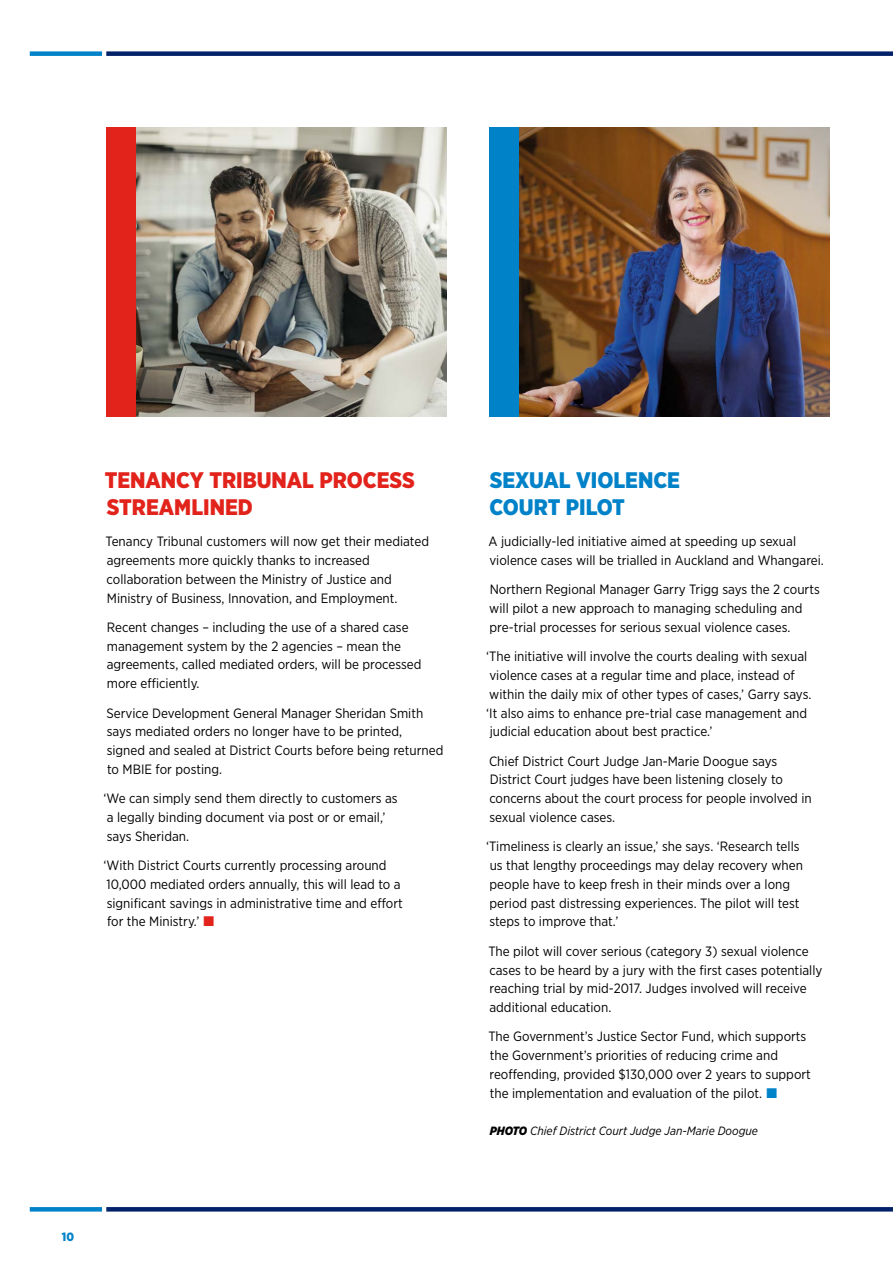
<style>
.page{position:relative;width:893px;height:1263px;background:#fff}
.page>*{position:absolute;margin:0;border:0;box-sizing:border-box;transform-origin:0 0}
.t1{font:900 22.5px/27px "Gotham Narrow";color:#e2231b}
.t2{font:900 22.5px/27px "Gotham Narrow";color:#0082c9}
.t3{font:13.5px/18.8px "Gotham Narrow";color:#000}
.t4{font:italic 12px "Gotham Narrow";color:#000}
.t5{font:900 12px "Gotham Narrow";color:#0082c9}
.s1{font-weight:900}
</style>
<div class="page">
<svg style="left:30px;top:1207px;width:72px;height:4px"></svg>
<div style="left:30px;top:51px;width:72px;height:5px;background:#0082c9"></div>
<svg style="left:106px;top:1207px;width:787px;height:4px;background:#06256b"></svg>
<div style="left:106px;top:51px;width:787px;height:5px;background:#022169"></div>
<img style="left:136px;top:128px;width:310px;height:289px">
<img style="left:519px;top:128px;width:310px;height:289px">
<div style="left:106px;top:128px;width:30px;height:289px;background:#e2231b"></div>
<div style="left:489px;top:128px;width:30px;height:289px;background:#0082c9"></div>
<h1 class="t1" style="left:105px;top:466px;width:312px">TENANCY TRIBUNAL PROCESS<br>STREAMLINED</h1>
<p class="t3" style="left:106px;top:532px;width:325px">Tenancy Tribunal customers will now get their mediated agreements more quickly thanks to increased collaboration between the Ministry of Justice and Ministry of Business, Innovation, and Employment.</p>
<p class="t3" style="left:107px;top:617px;width:316px">Recent changes – including the use of a shared case management system by the 2 agencies – mean the agreements, called mediated orders, will be processed more efficiently.</p>
<p class="t3" style="left:107px;top:703px;width:338px">Service Development General Manager Sheridan Smith says mediated orders no longer have to be printed, signed and sealed at District Courts before being returned to MBIE for posting.</p>
<p class="t3" style="left:104px;top:789px;width:296px">‘We can simply send them directly to customers as a legally binding document via post or or email,’ says Sheridan.</p>
<p class="t3" style="left:104px;top:856px;width:301px">‘With District Courts currently processing around 10,000 mediated orders annually, this will lead to a significant savings in administrative time and effort for the Ministry.’</p>
<p class="t5" style="left:62px;top:1229px;width:14px">10</p>
<h1 class="t2" style="left:489px;top:466px;width:192px">SEXUAL VIOLENCE<br>COURT PILOT</h1>
<p class="t3" style="left:488px;top:532px;width:337px">A judicially-led initiative aimed at speeding up sexual violence cases will be trialled in Auckland and Whangarei.</p>
<p class="t3" style="left:489px;top:580px;width:332px">Northern Regional Manager Garry Trigg says the 2 courts will pilot a new approach to managing scheduling and pre-trial processes for serious sexual violence cases.</p>
<p class="t3" style="left:486px;top:647px;width:327px">‘The initiative will involve the courts dealing with sexual violence cases at a regular time and place, instead of within the daily mix of other types of cases,’ Garry says. ‘It also aims to enhance pre-trial case management and judicial education about best practice.’</p>
<p class="t3" style="left:489px;top:751px;width:324px">Chief District Court Judge Jan-Marie Doogue says District Court judges have been listening closely to concerns about the court process for people involved in sexual violence cases.</p>
<p class="t3" style="left:486px;top:837px;width:318px">‘Timeliness is clearly an issue,’ she says. ‘Research tells us that lengthy proceedings may delay recovery when people have to keep fresh in their minds over a long period past distressing experiences. The pilot will test steps to improve that.’</p>
<p class="t3" style="left:488px;top:941px;width:336px">The pilot will cover serious (category 3) sexual violence cases to be heard by a jury with the first cases potentially reaching trial by mid-2017. Judges involved will receive additional education.</p>
<p class="t3" style="left:488px;top:1027px;width:324px">The Government’s Justice Sector Fund, which supports the Government’s priorities of reducing crime and reoffending, provided $130,000 over 2 years to support the implementation and evaluation of the pilot.</p>
<p class="t4" style="left:490px;top:1123px;width:270px"><span class="s1">PHOTO</span> Chief District Court Judge Jan-Marie Doogue</p>
</div>
